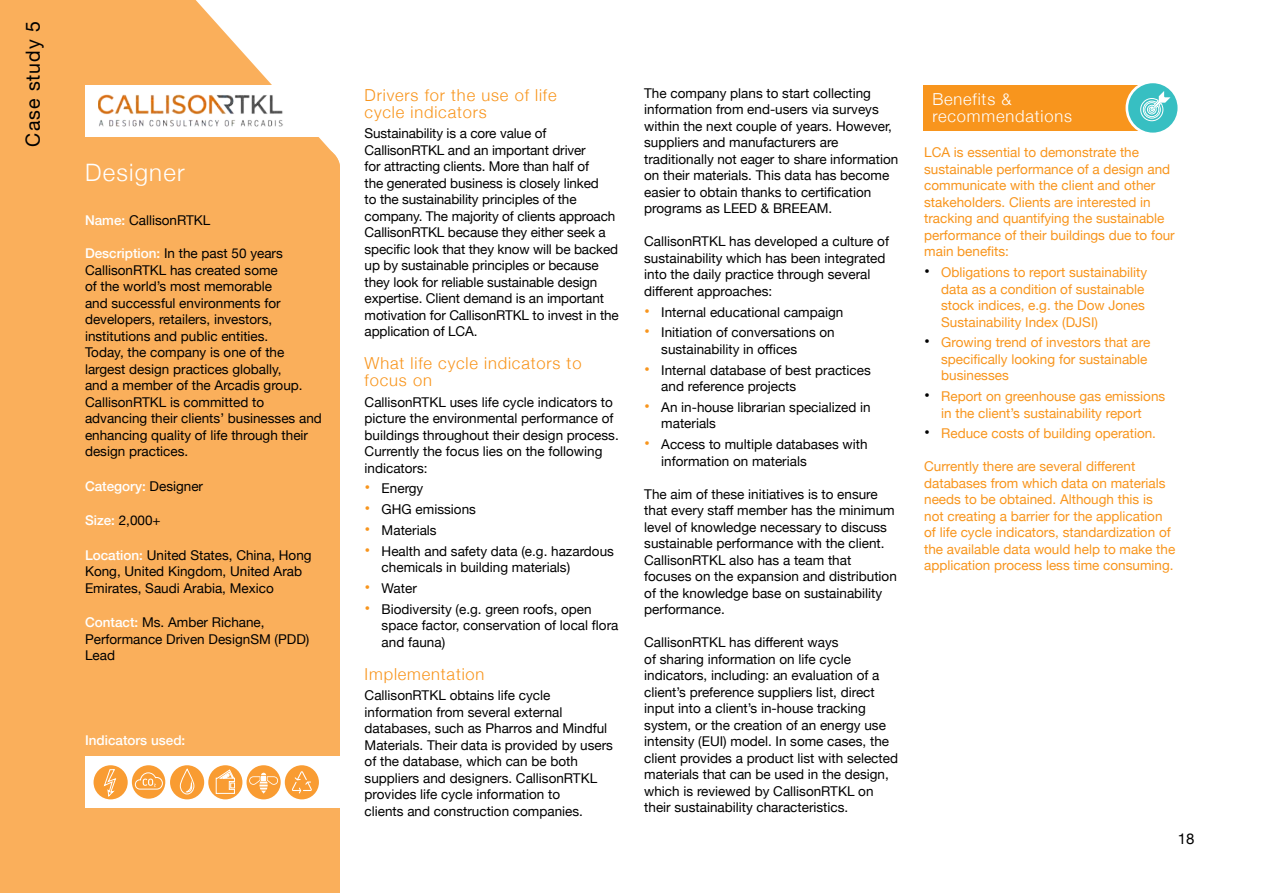
<style>
.page{position:relative;width:1263px;height:893px;background:#fff}
.page>*{position:absolute;margin:0;border:0;box-sizing:border-box;transform-origin:0 0}
.t1{font:300 24px "Helvetica Neue";letter-spacing:.05em;color:#fff}
.t2{font:19.5px "Helvetica Neue";letter-spacing:.05em;color:#000}
.t3{font:300 16.5px/16.5px "Helvetica Neue";letter-spacing:.05em;color:#f8951d}
.t4{font:300 16.5px/16.5px "Helvetica Neue";letter-spacing:.05em;color:#fff}
.t5{font:15px "Helvetica Neue";color:#000}
.t6{font:13.5px/16.5px "Helvetica Neue";color:#000}
.t7{font:13.5px/16.5px "Helvetica Neue";color:#f8951d}
.t8{font:500 13.5px "Helvetica Neue";color:#fff}
.s1{font-weight:500;color:#fff}
.s2{font-weight:400;color:#000}
.s3{font-size:16.5px;color:#f8951d}
.s4{font-size:16.5px;color:#000}
</style>
<div class="page">
<div style="left:0;top:466px;width:339px;height:427px;background:#faaf5b"></div>
<div style="left:0;top:0;width:339px;height:466px;background:#faaf5b"></div>
<div style="left:85px;top:85px;width:254px;height:51px;background:#fff"></div>
<img style="left:99px;top:94px;width:184px;height:33px">
<div style="left:85px;top:757px;width:258px;height:51px;background:#fff"></div>
<div style="left:247px;top:765px;width:34px;height:34px;background:#f99c32;border-radius:50%"></div>
<svg style="left:249px;top:773px;width:29px;height:21px"></svg>
<div style="left:170px;top:765px;width:34px;height:34px;background:#f99c32;border-radius:50%"></div>
<svg style="left:180px;top:769px;width:15px;height:26px"></svg>
<div style="left:132px;top:765px;width:33px;height:34px;background:#f99c32;border-radius:50%"></div>
<svg style="left:135px;top:772px;width:28px;height:18px"></svg>
<div style="left:94px;top:765px;width:34px;height:34px;background:#f99c32;border-radius:50%"></div>
<svg style="left:104px;top:769px;width:12px;height:28px"></svg>
<div style="left:208px;top:765px;width:34px;height:34px;background:#f99c32;border-radius:50%"></div>
<svg style="left:216px;top:769px;width:19px;height:25px"></svg>
<div style="left:285px;top:765px;width:34px;height:34px;background:#f99c32;border-radius:50%"></div>
<svg style="left:292px;top:771px;width:20px;height:22px"></svg>
<div style="left:924px;top:85px;width:231px;height:46px;background:#f8951d"></div>
<svg style="left:1126px;top:81px;width:53px;height:53px"></svg>
<div style="left:1125px;top:81px;width:55px;height:54px;border:2px solid #fff;border-radius:50%"></div>
<div style="left:1128px;top:83px;width:49px;height:50px;background:#37bfc2;border-radius:50%"></div>
<svg style="left:1140px;top:91px;width:30px;height:31px"></svg>
<h2 class="t2" style="left:19px;top:146px;width:127px;rotate:-90deg">Case study 5</h2>
<h1 class="t1" style="left:85px;top:153px;width:101px">Designer</h1>
<p class="t6" style="left:85px;top:213px;width:127px"><span class="s1">Name:</span> CallisonRTKL</p>
<p class="t6" style="left:85px;top:246px;width:238px"><span class="s1">Description:</span> In the past 50 years<br>CallisonRTKL has created some<br>of the world’s most memorable<br>and successful environments for developers, retailers, investors, institutions and public entities.<br>Today, the company is one of the largest design practices globally,<br>and a member of the Arcadis group.<br>CallisonRTKL is committed to advancing their clients’ businesses and enhancing quality of life through their design practices.</p>
<p class="t8" style="left:85px;top:475px;width:120px">Category: <span class="s2">Designer</span></p>
<p class="t6" style="left:85px;top:513px;width:77px"><span class="s1">Size:</span> 2,000+</p>
<p class="t6" style="left:85px;top:548px;width:228px"><span class="s1">Location:</span> United States, China, Hong<br>Kong, United Kingdom, United Arab<br>Emirates, Saudi Arabia, Mexico</p>
<p class="t6" style="left:85px;top:615px;width:226px"><span class="s1">Contact:</span> Ms. Amber Richane,<br>Performance Driven DesignSM (PDD)<br>Lead</p>
<p class="t8" style="left:85px;top:730px;width:102px">Indicators used:</p>
<p class="t3" style="left:365px;top:86px;width:193px">Drivers for the use of life cycle indicators</p>
<p class="t6" style="left:365px;top:126px;width:256px">Sustainability is a core value of CallisonRTKL and an important driver<br>for attracting clients. More than half of<br>the generated business is closely linked<br>to the sustainability principles of the company. The majority of clients approach CallisonRTKL because they either seek a specific look that they know will be backed up by sustainable principles or because they look for reliable sustainable design expertise. Client demand is an important motivation for CallisonRTKL to invest in the application of LCA.</p>
<p class="t3" style="left:365px;top:354px;width:218px">What life cycle indicators to focus on</p>
<p class="t6" style="left:365px;top:394px;width:256px">CallisonRTKL uses life cycle indicators to picture the environmental performance of buildings throughout their design process.<br>Currently the focus lies on the following indicators:</p>
<p class="t6" style="left:365px;top:481px;width:60px"><span class="s3">•</span> Energy</p>
<p class="t6" style="left:365px;top:502px;width:113px"><span class="s3">•</span> GHG emissions</p>
<p class="t6" style="left:365px;top:522px;width:74px"><span class="s3">•</span> Materials</p>
<p class="t6" style="left:382px;top:543px;width:234px;text-indent:-17px"><span class="s3">•</span> Health and safety data (e.g. hazardous chemicals in building materials)</p>
<p class="t6" style="left:365px;top:580px;width:54px"><span class="s3">•</span> Water</p>
<p class="t6" style="left:382px;top:601px;width:238px;text-indent:-17px"><span class="s3">•</span> Biodiversity (e.g. green roofs, open space factor, conservation of local flora and fauna)</p>
<p class="t3" style="left:365px;top:664px;width:121px">Implementation</p>
<p class="t6" style="left:365px;top:688px;width:250px">CallisonRTKL obtains life cycle information from several external databases, such as Pharros and Mindful Materials. Their data is provided by users of the database, which can be both suppliers and designers. CallisonRTKL provides life cycle information to<br>clients and construction companies.</p>
<p class="t6" style="left:644px;top:86px;width:256px">The company plans to start collecting information from end-users via surveys within the next couple of years. However, suppliers and manufacturers are traditionally not eager to share information on their materials. This data has become easier to obtain thanks to certification programs as LEED &amp; BREEAM.</p>
<p class="t6" style="left:644px;top:234px;width:246px">CallisonRTKL has developed a culture of sustainability which has been integrated into the daily practice through several different approaches:</p>
<p class="t6" style="left:644px;top:304px;width:201px"><span class="s3">•</span> Internal educational campaign</p>
<p class="t6" style="left:661px;top:325px;width:175px;text-indent:-17px"><span class="s3">•</span> Initiation of conversations on sustainability in offices</p>
<p class="t6" style="left:661px;top:362px;width:211px;text-indent:-17px"><span class="s3">•</span> Internal database of best practices and reference projects</p>
<p class="t6" style="left:661px;top:400px;width:211px;text-indent:-17px"><span class="s3">•</span> An in-house librarian specialized in materials</p>
<p class="t6" style="left:661px;top:437px;width:208px;text-indent:-17px"><span class="s3">•</span> Access to multiple databases with information on materials</p>
<p class="t6" style="left:644px;top:486px;width:254px">The aim of these initiatives is to ensure that every staff member has the minimum level of knowledge necessary to discuss sustainable performance with the client.<br>CallisonRTKL also has a team that focuses on the expansion and distribution of the knowledge base on sustainability performance.</p>
<p class="t6" style="left:644px;top:635px;width:255px">CallisonRTKL has different ways<br>of sharing information on life cycle indicators, including: an evaluation of a client’s preference suppliers list, direct input into a client’s in-house tracking system, or the creation of an energy use intensity (EUI) model. In some cases, the client provides a product list with selected materials that can be used in the design, which is reviewed by CallisonRTKL on their sustainability characteristics.</p>
<p class="t4" style="left:932px;top:90px;width:141px">Benefits &amp; recommendations</p>
<p class="t7" style="left:924px;top:145px;width:252px">LCA is essential to demonstrate the sustainable performance of a design and communicate with the client and other stakeholders. Clients are interested in tracking and quantifying the sustainable performance of their buildings due to four main benefits:</p>
<p class="t7" style="left:941px;top:265px;width:208px;text-indent:-17px"><span class="s4">•</span> Obligations to report sustainability data as a condition of sustainable stock indices, e.g. the Dow Jones Sustainability Index (DJSI)</p>
<p class="t7" style="left:941px;top:335px;width:211px;text-indent:-17px"><span class="s4">•</span> Growing trend of investors that are specifically looking for sustainable businesses</p>
<p class="t7" style="left:924px;top:389px;width:243px;text-align:center"><span class="s4">•</span> Report on greenhouse gas emissions in the client’s sustainability report</p>
<p class="t7" style="left:924px;top:426px;width:233px"><span class="s4">•</span> Reduce costs of building operation.</p>
<p class="t7" style="left:924px;top:459px;width:253px">Currently there are several different databases from which data on materials needs to be obtained. Although this is not creating a barrier for the application of life cycle indicators, standardization of the available data would help to make the application process less time consuming.</p>
<p class="t5" style="left:1178px;top:827px;width:18px">18</p>
</div>
